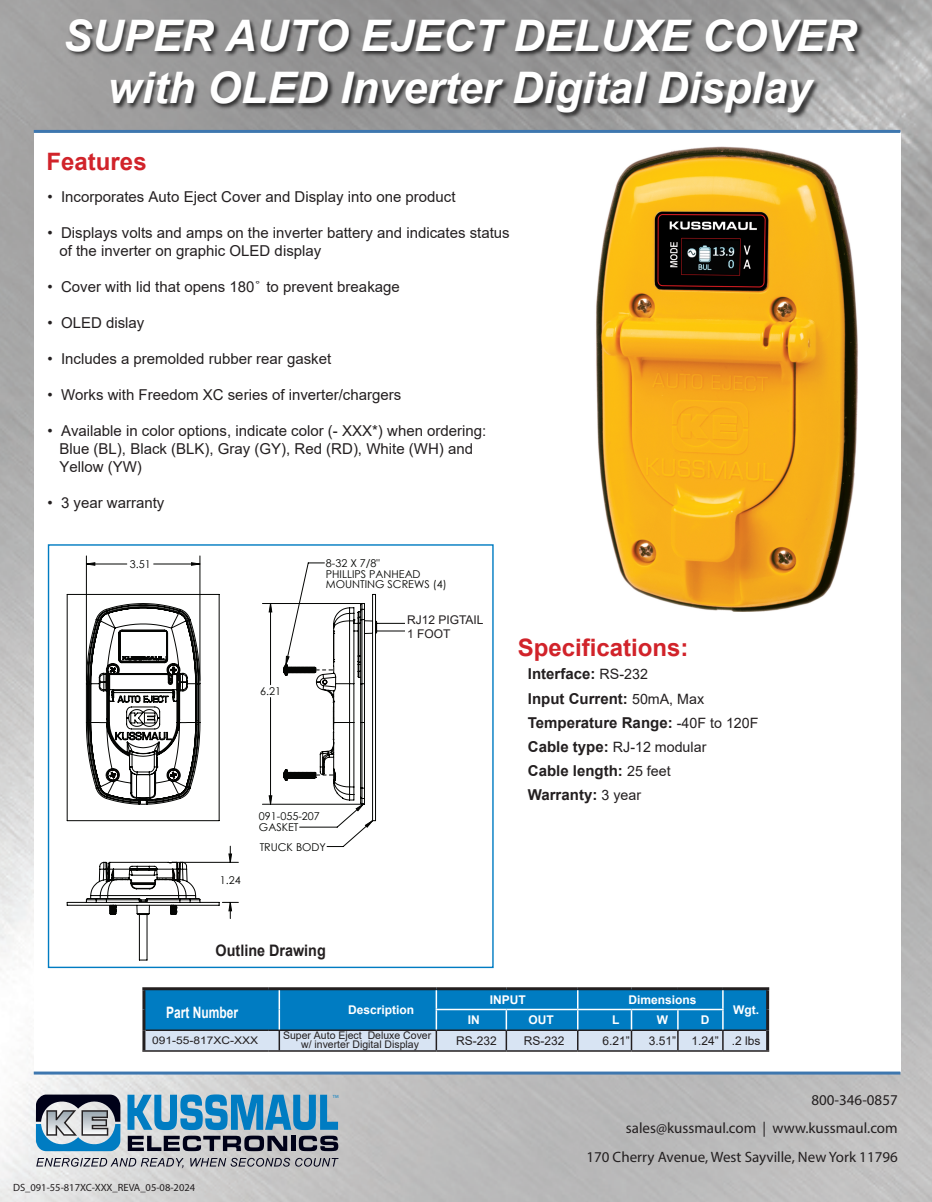
<style>
.page{position:relative;width:932px;height:1202px;background:#fff}
.page>*{position:absolute;margin:0;border:0;box-sizing:border-box;transform-origin:0 0}
.t1{font:italic 700 43.5px/52.2px "Arial";color:#fff;text-align:center}
.t2{font:700 24px "Arial";color:#d1232a}
.t3{font:700 15.9px "Arial";color:#231f20;scale:.91 1}
.t4{font:700 15.75px "Arial";color:#fff;scale:.76 1}
.t5{font:15px/18px "Arial";color:#231f20}
.t6{font:700 15px/24px "Arial";color:#231f20}
.t7{font:15px/28.5px "Myriad Pro";color:#231f20;text-align:right}
.t8{font:14.25px "Arial";color:#231f20}
.t9{font:12px/14.4px "Arial";color:#231f20}
.t10{font:700 12px "Arial";color:#fff}
.t11{font:10.8px/10.6px "Century Gothic";color:#040503}
.t12{font:10.5px/9px "Arial";color:#231f20;text-align:center}
.t13{font:10.5px "Myriad Pro";color:#231f20}
.t14{font:10.5px "Arial";color:#231f20;scale:1.14 1}
.t15{font:4.5px "Myriad Pro";color:#007cc2}
.s1{font-weight:400;font-size:14.25px}
.s2{font-weight:700;font-size:15px}
</style>
<div class="page">
<img style="left:0;top:0;width:932px;height:1202px">
<div style="left:34px;top:132px;width:866px;height:940px;background:#fff"></div>
<hr style="left:34px;top:1071px;width:866px;height:3px;background:#3e77af">
<hr style="left:34px;top:130px;width:866px;height:3px;background:#3e77af">
<svg style="left:127px;top:1094px;width:211px;height:57px;background:#6391af"></svg>
<svg style="left:36px;top:1157px;width:148px;height:11px;background:#a8a8ae"></svg>
<svg style="left:190px;top:1157px;width:148px;height:9px"></svg>
<svg style="left:36px;top:1094px;width:84px;height:57px;background:#708b9f"></svg>
<hr style="left:142px;top:1050px;width:127px;height:1px;background:#231f20">
<hr style="left:723px;top:1050px;width:46px;height:1px;background:#231f20">
<hr style="left:142px;top:987px;width:127px;height:3px;background:#231f20">
<hr style="left:142px;top:990px;width:3px;height:19px;background:#231f20">
<hr style="left:269px;top:987px;width:167px;height:3px;background:#231f20">
<hr style="left:142px;top:1009px;width:3px;height:21px;background:#231f20">
<hr style="left:436px;top:987px;width:70px;height:3px;background:#231f20">
<hr style="left:506px;top:987px;width:71px;height:3px;background:#231f20">
<hr style="left:577px;top:987px;width:54px;height:3px;background:#231f20">
<hr style="left:631px;top:987px;width:47px;height:3px;background:#231f20">
<hr style="left:678px;top:987px;width:45px;height:3px;background:#231f20">
<hr style="left:723px;top:987px;width:46px;height:3px;background:#231f20">
<hr style="left:766px;top:990px;width:3px;height:19px;background:#231f20">
<hr style="left:766px;top:1009px;width:3px;height:21px;background:#231f20">
<hr style="left:142px;top:1030px;width:3px;height:20px;background:#231f20">
<hr style="left:766px;top:1030px;width:3px;height:20px;background:#231f20">
<svg style="left:144px;top:988px;width:623px;height:63px;background:#4896c4"></svg>
<img style="left:596px;top:146px;width:262px;height:465px">
<img style="left:62px;top:10px;width:804px;height:118px">
<hr style="left:86px;top:556px;width:1px;height:124px;background:#040503">
<hr style="left:200px;top:556px;width:1px;height:124px;background:#040503">
<hr style="left:262px;top:804px;width:99px;height:1px;background:#040503">
<hr style="left:262px;top:603px;width:99px;height:1px;background:#040503">
<svg style="left:86px;top:563px;width:186px;height:340px"></svg>
<svg style="left:67px;top:594px;width:152px;height:227px"></svg>
<svg style="left:283px;top:562px;width:122px;height:285px"></svg>
<svg style="left:67px;top:846px;width:171px;height:114px"></svg>
<div style="left:121px;top:631px;width:44px;height:24px;background:#fff"></div>
<h1 class="t1" style="left:63px;top:11px;width:794px">SUPER AUTO EJECT DELUXE COVER with OLED Inverter Digital Display</h1>
<h2 class="t2" style="left:47px;top:145px;width:102px">Features</h2>
<p class="t5" style="left:47px;top:187px;width:409px">• Incorporates Auto Eject Cover and Display into one product</p>
<p class="t5" style="left:59px;top:223px;width:452px;text-indent:-12px">• Displays volts and amps on the inverter battery and indicates status of the inverter on graphic OLED display</p>
<p class="t5" style="left:47px;top:277px;width:354px">• Cover with lid that opens 180˚ to prevent breakage</p>
<p class="t5" style="left:47px;top:313px;width:98px">• OLED dislay</p>
<p class="t5" style="left:47px;top:349px;width:285px">• Includes a premolded rubber rear gasket</p>
<p class="t5" style="left:47px;top:385px;width:355px">• Works with Freedom XC series of inverter/chargers</p>
<p class="t5" style="left:59px;top:421px;width:428px;text-indent:-12px">• Available in color options, indicate color (- XXX*) when ordering:<br>Blue (BL), Black (BLK), Gray (GY), Red (RD), White (WH) and<br>Yellow (YW)</p>
<p class="t5" style="left:47px;top:493px;width:118px">• 3 year warranty</p>
<p class="t11" style="left:130px;top:558px;width:22px">3.51</p>
<p class="t11" style="left:260px;top:685px;width:22px">6.21</p>
<p class="t11" style="left:326px;top:557px;width:122px">8-32 X 7/8"<br>PHILLIPS PANHEAD<br>MOUNTING SCREWS (4)</p>
<p class="t11" style="left:440px;top:613px;width:35px">CABLE</p>
<p class="t9" style="left:407px;top:612px;width:78px">RJ12 PIGTAIL<br>1 FOOT</p>
<p class="t11" style="left:220px;top:874px;width:22px">1.24</p>
<p class="t11" style="left:259px;top:811px;width:62px">091-055-207<br>GASKET</p>
<p class="t11" style="left:260px;top:841px;width:68px">TRUCK BODY</p>
<h2 class="t2" style="left:517px;top:630px;width:172px">Specifications:</h2>
<p class="t6" style="left:528px;top:662px;width:232px">Interface: <span class="s1">RS-232<br></span>Input Current: <span class="s1">50mA, Max<br></span>Temperature Range: <span class="s1">-40F to 120F</span></p>
<p class="t8" style="left:528px;top:736px;width:180px"><span class="s2">Cable type:</span> RJ-12 modular</p>
<p class="t6" style="left:528px;top:758px;width:144px">Cable length: <span class="s1">25 feet<br></span>Warranty: <span class="s1">3 year</span></p>
<p class="t3" style="left:216px;top:939px;width:123px">Outline Drawing</p>
<p class="t4" style="left:166px;top:1001px;width:96px">Part Number</p>
<p class="t10" style="left:348px;top:1001px;width:68px">Description</p>
<p class="t10" style="left:467px;top:1011px;width:13px">IN</p>
<p class="t10" style="left:489px;top:990px;width:37px">INPUT</p>
<p class="t10" style="left:528px;top:1011px;width:27px">OUT</p>
<p class="t10" style="left:612px;top:1011px;width:9px">L</p>
<p class="t10" style="left:628px;top:990px;width:70px">Dimensions</p>
<p class="t10" style="left:657px;top:1011px;width:13px">W</p>
<p class="t10" style="left:700px;top:1011px;width:10px">D</p>
<p class="t10" style="left:733px;top:1001px;width:27px">Wgt.</p>
<p class="t14" style="left:152px;top:1032px;width:95px">091-55-817XC-XXX</p>
<p class="t12" style="left:283px;top:1030px;width:150px">Super Auto Eject Deluxe Cover w/ inverter Digital Display</p>
<p class="t15" style="left:333px;top:1093px;width:7px">TM</p>
<p class="t9" style="left:456px;top:1033px;width:42px">RS-232</p>
<p class="t13" style="left:13px;top:1181px;width:184px">DS_091-55-817XC-XXX_REVA_05-08-2024</p>
<p class="t9" style="left:524px;top:1033px;width:42px">RS-232</p>
<p class="t9" style="left:602px;top:1033px;width:29px">6.21”</p>
<p class="t9" style="left:649px;top:1033px;width:29px">3.51”</p>
<p class="t9" style="left:691px;top:1033px;width:29px">1.24”</p>
<p class="t9" style="left:731px;top:1033px;width:30px">.2 lbs</p>
<p class="t7" style="left:586px;top:1085px;width:313px">800-346-0857<br>sales@kussmaul.com | www.kussmaul.com<br>170 Cherry Avenue, West Sayville, New York 11796</p>
</div>
